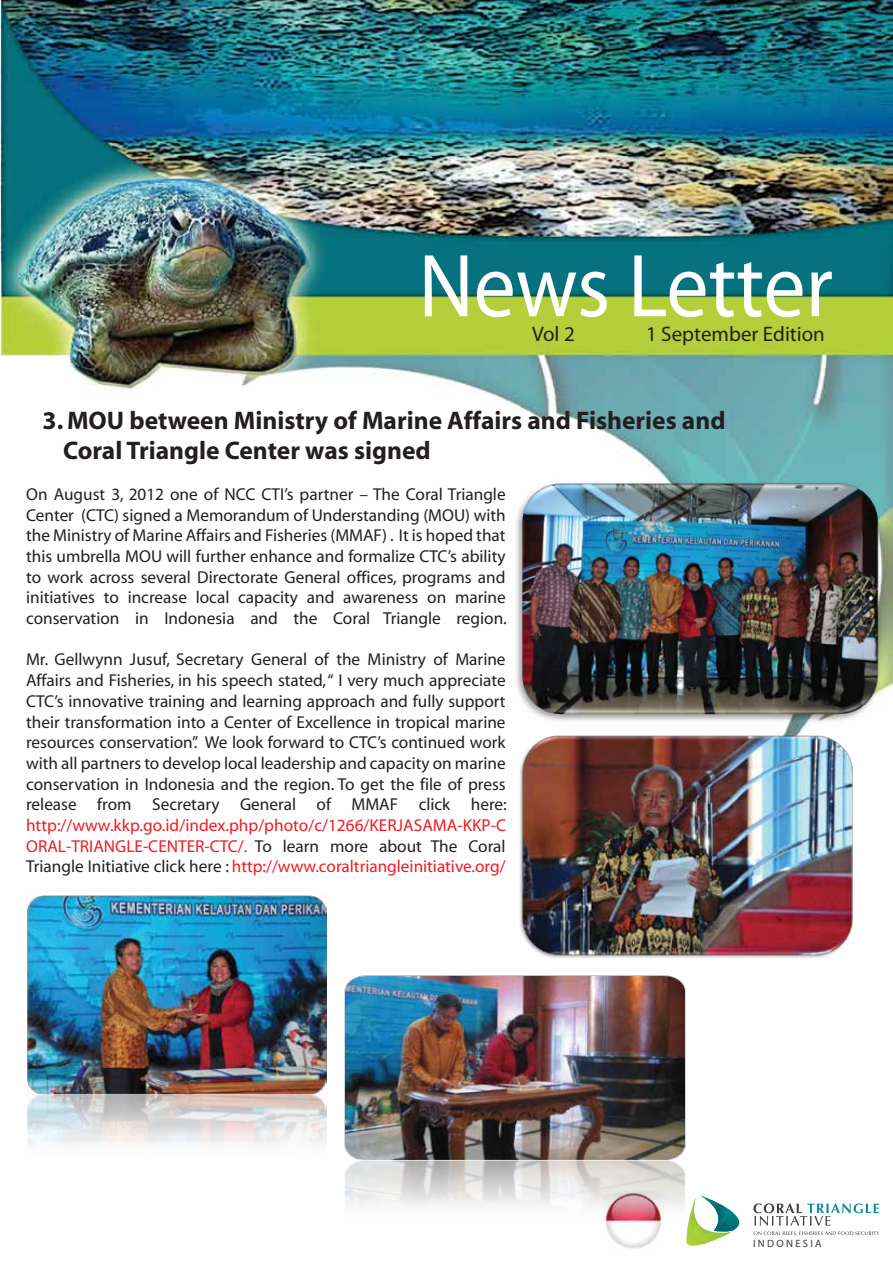
<style>
.page{position:relative;width:893px;height:1263px;background:#fff}
.page>*{position:absolute;margin:0;border:0;box-sizing:border-box;transform-origin:0 0}
.t1{font:90.15px "Myriad Pro";color:#fff;scale:.93 1}
.t2{font:700 25.5px/30.6px "Myriad";color:#231f20}
.t3{font:21px "Myriad Pro";color:#231f20}
.t4{font:17.25px/20.7px "Myriad";color:#231f20;text-align:justify}
.t5{font:17.25px/20.7px "Myriad";color:#ed1d24;text-align:justify}
.t6{font:10.65px "Myriad Pro";color:#3a3a3c}
.s1{color:#231f20}
</style>
<div class="page">
<img style="left:0;top:0;width:893px;height:1232px">
<svg style="left:688px;top:1195px;width:52px;height:51px"></svg>
<svg style="left:753px;top:1203px;width:126px;height:33px"></svg>
<img style="left:510px;top:478px;width:374px;height:248px">
<img style="left:342px;top:976px;width:346px;height:273px">
<img style="left:26px;top:895px;width:301px;height:337px">
<img style="left:517px;top:732px;width:339px;height:229px">
<h1 class="t1" style="left:418px;top:230px;width:447px">News Letter</h1>
<p class="t3" style="left:532px;top:321px;width:44px">Vol 2</p>
<p class="t3" style="left:646px;top:321px;width:180px">1 September Edition</p>
<h2 class="t2" style="left:63px;top:406px;width:664px;text-indent:-21px">3. MOU between Ministry of Marine Affairs and Fisheries and<br>Coral Triangle Center was signed</h2>
<p class="t4" style="left:26px;top:484px;width:482px">On August 3, 2012 one of NCC CTI’s partner – The Coral Triangle Center (CTC) signed a Memorandum of Understanding (MOU) with the Ministry of Marine Affairs and Fisheries (MMAF) . It is hoped that this umbrella MOU will further enhance and formalize CTC’s ability to work across several Directorate General offices, programs and initiatives to increase local capacity and awareness on marine conservation in Indonesia and the Coral Triangle region.</p>
<p class="t4" style="left:26px;top:650px;width:482px">Mr. Gellwynn Jusuf, Secretary General of the Ministry of Marine Affairs and Fisheries, in his speech stated, “ I very much appreciate CTC’s innovative training and learning approach and fully support their transformation into a Center of Excellence in tropical marine resources conservation”. We look forward to CTC’s continued work with all partners to develop local leadership and capacity on marine conservation in Indonesia and the region. To get the file of press release from Secretary General of MMAF click here:</p>
<p class="t5" style="left:26px;top:816px;width:481px">http://www.kkp.go.id/index.php/photo/c/1266/KERJASAMA-KKP-C ORAL-TRIANGLE-CENTER-CTC/. <span class="s1">To learn more about The Coral Triangle Initiative click here :</span> http://www.coraltriangleinitiative.org/</p>
<p class="t6" style="left:753px;top:1236px;width:70px">I N D O N E S I A</p>
</div>
